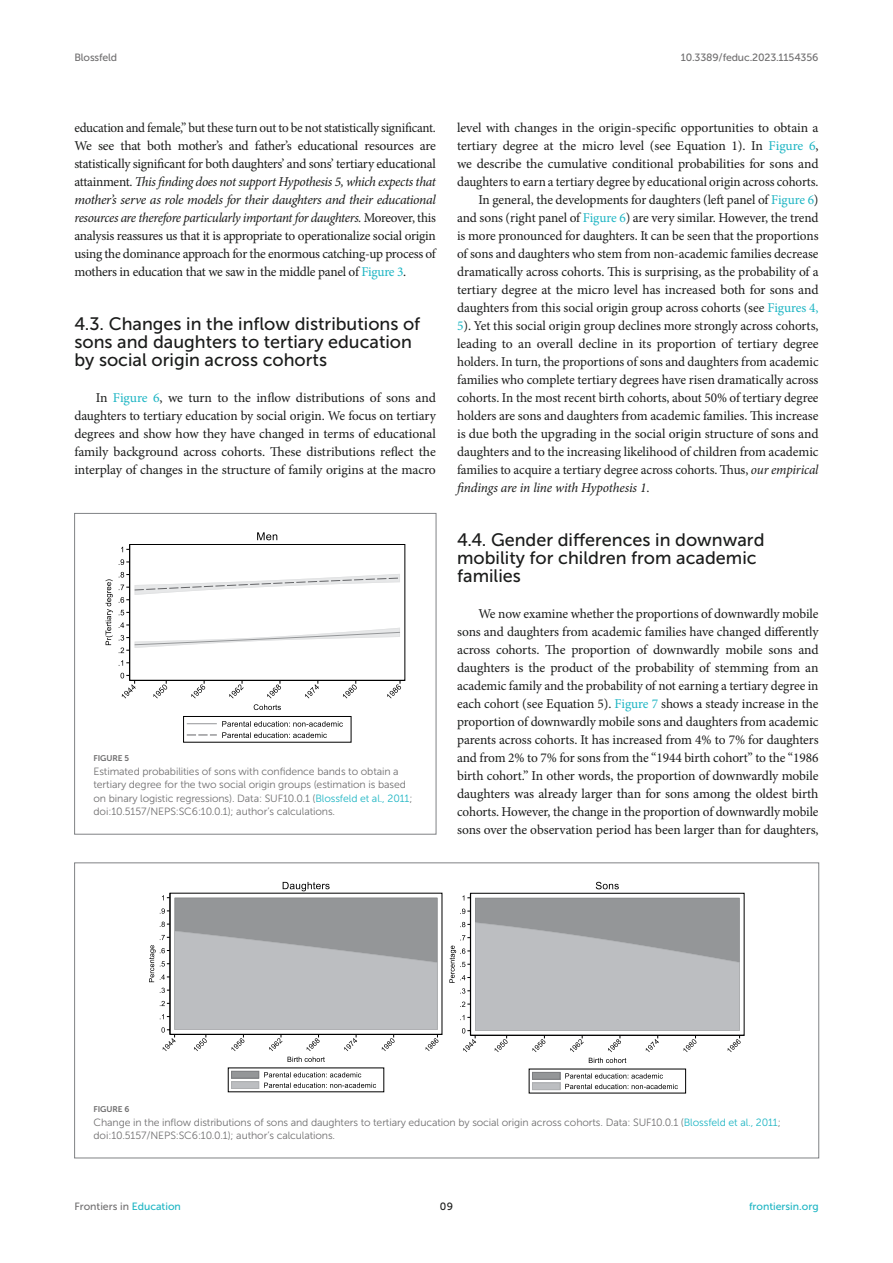
<style>
.page{position:relative;width:893px;height:1263px;background:#fff}
.page>*{position:absolute;margin:0;border:0;box-sizing:border-box;transform-origin:0 0}
.HEAD_2{font:18px/18px "Museo Sans 500";color:#1b1c1b}
.TEXT{font:13.5px/18px "Minion Pro";letter-spacing:-.015em;color:#1b1c1b;text-align:justify}
.TEXT_FLUSH{font:13.5px/18px "Minion Pro";letter-spacing:-.005em;color:#1b1c1b;text-align:justify}
.FIG_LEG{font:10.5px/13.5px "Museo Sans 300";letter-spacing:-.01em;color:#706f70}
.t1{font:10.5px "Museo Sans 500";letter-spacing:-.015em;color:#706f70}
.t2{font:10.5px "Museo Sans 500";color:#1db5c3}
.t3{font:10.5px "Museo Sans 500";color:#1b1c1b}
.FIG_HD{font:8.25px "Museo Sans 700";letter-spacing:-.01em;color:#706f70}
.s1{font-style:italic}
.s2{color:#1db5c3}
</style>
<div class="page">
<div style="left:129px;top:544px;width:276px;height:136px;border:1px solid #000"></div>
<hr style="left:129px;top:544px;width:1px;height:136px;background:#000">
<svg style="left:119px;top:660px;width:10px;height:6px"></svg>
<svg style="left:119px;top:622px;width:281px;height:31px"></svg>
<svg style="left:119px;top:610px;width:10px;height:5px"></svg>
<svg style="left:119px;top:572px;width:281px;height:31px"></svg>
<svg style="left:119px;top:559px;width:10px;height:6px"></svg>
<svg style="left:121px;top:547px;width:8px;height:5px"></svg>
<svg style="left:105px;top:579px;width:8px;height:66px"></svg>
<hr style="left:130px;top:680px;width:275px;height:1px;background:#000">
<svg style="left:121px;top:673px;width:15px;height:25px"></svg>
<svg style="left:153px;top:681px;width:14px;height:17px"></svg>
<svg style="left:191px;top:681px;width:14px;height:17px"></svg>
<svg style="left:229px;top:681px;width:15px;height:17px"></svg>
<svg style="left:267px;top:681px;width:14px;height:17px"></svg>
<svg style="left:305px;top:681px;width:14px;height:17px"></svg>
<svg style="left:343px;top:681px;width:14px;height:17px"></svg>
<svg style="left:387px;top:681px;width:14px;height:17px"></svg>
<svg style="left:254px;top:704px;width:27px;height:6px"></svg>
<div style="left:183px;top:716px;width:168px;height:26px;border:1px solid #000"></div>
<svg style="left:187px;top:721px;width:156px;height:17px"></svg>
<svg style="left:257px;top:532px;width:20px;height:8px"></svg>
<div style="left:74px;top:513px;width:362px;height:321px;border:1px solid #808285"></div>
<hr style="left:170px;top:1034px;width:272px;height:1px;background:#000">
<svg style="left:288px;top:1057px;width:37px;height:5px"></svg>
<div style="left:231px;top:1071px;width:28px;height:7px;background:#949698"></div>
<div style="left:231px;top:1071px;width:28px;height:7px;border:1px solid #7c7d80"></div>
<div style="left:231px;top:1081px;width:28px;height:8px;background:#bcbec1"></div>
<div style="left:231px;top:1081px;width:28px;height:8px;border:1px solid #adafb1"></div>
<svg style="left:264px;top:1072px;width:97px;height:5px"></svg>
<svg style="left:264px;top:1083px;width:112px;height:5px"></svg>
<svg style="left:149px;top:882px;width:289px;height:169px"></svg>
<div style="left:470px;top:893px;width:274px;height:142px;border:1px solid #000"></div>
<hr style="left:470px;top:893px;width:1px;height:142px;background:#000">
<hr style="left:470px;top:1035px;width:274px;height:1px;background:#000">
<svg style="left:449px;top:895px;width:292px;height:157px"></svg>
<svg style="left:589px;top:1058px;width:37px;height:5px"></svg>
<div style="left:532px;top:1072px;width:28px;height:7px;background:#949698"></div>
<div style="left:532px;top:1072px;width:28px;height:7px;border:1px solid #7c7d80"></div>
<div style="left:532px;top:1082px;width:28px;height:8px;background:#bcbec1"></div>
<div style="left:532px;top:1082px;width:28px;height:8px;border:1px solid #adafb1"></div>
<svg style="left:565px;top:1073px;width:98px;height:5px"></svg>
<svg style="left:565px;top:1084px;width:113px;height:5px"></svg>
<svg style="left:596px;top:882px;width:23px;height:7px"></svg>
<p class="t1" style="left:74px;top:51px;width:44px">Blossfeld</p>
<p class="t1" style="left:681px;top:51px;width:139px">10.3389/feduc.2023.1154356</p>
<p class="TEXT" style="left:74px;top:119px;width:363px">education and female,” but these turn out to be not statistically significant.<br>We see that both mother’s and father’s educational resources are statistically significant for both daughters’ and sons’ tertiary educational attainment. <span class="s1">This finding does not support Hypothesis 5, which expects that mother’s serve as role models for their daughters and their educational resources are therefore particularly important for daughters.</span> Moreover, this analysis reassures us that it is appropriate to operationalize social origin using the dominance approach for the enormous catching-up process of mothers in education that we saw in the middle panel of <span class="s2">Figure 3</span>.</p>
<p class="HEAD_2" style="left:74px;top:315px;width:347px">4.3. Changes in the inflow distributions of sons and daughters to tertiary education by social origin across cohorts</p>
<p class="TEXT_FLUSH" style="left:74px;top:389px;width:363px;text-indent:21px">In <span class="s2">Figure 6</span>, we turn to the inflow distributions of sons and daughters to tertiary education by social origin. We focus on tertiary degrees and show how they have changed in terms of educational family background across cohorts. These distributions reflect the interplay of changes in the structure of family origins at the macro</p>
<p class="FIG_HD" style="left:94px;top:754px;width:37px">FIGURE 5</p>
<p class="FIG_LEG" style="left:94px;top:764px;width:320px">Estimated probabilities of sons with confidence bands to obtain a tertiary degree for the two social origin groups (estimation is based on binary logistic regressions). Data: SUF10.0.1 (<span class="s2">Blossfeld et al., 2011</span>; doi:10.5157/NEPS:SC6:10.0.1); author’s calculations.</p>
<p class="TEXT_FLUSH" style="left:457px;top:119px;width:363px">level with changes in the origin-specific opportunities to obtain a tertiary degree at the micro level (see Equation 1). In <span class="s2">Figure 6</span>, we describe the cumulative conditional probabilities for sons and daughters to earn a tertiary degree by educational origin across cohorts.</p>
<p class="TEXT" style="left:457px;top:191px;width:363px;text-indent:21px">In general, the developments for daughters (left panel of <span class="s2">Figure 6</span>) and sons (right panel of <span class="s2">Figure 6</span>) are very similar. However, the trend is more pronounced for daughters. It can be seen that the proportions of sons and daughters who stem from non-academic families decrease dramatically across cohorts. This is surprising, as the probability of a tertiary degree at the micro level has increased both for sons and daughters from this social origin group across cohorts (see <span class="s2">Figures 4, 5</span>). Yet this social origin group declines more strongly across cohorts, leading to an overall decline in its proportion of tertiary degree holders. In turn, the proportions of sons and daughters from academic families who complete tertiary degrees have risen dramatically across cohorts. In the most recent birth cohorts, about 50% of tertiary degree holders are sons and daughters from academic families. This increase is due both the upgrading in the social origin structure of sons and daughters and to the increasing likelihood of children from academic families to acquire a tertiary degree across cohorts. Thus, <span class="s1">our empirical findings are in line with Hypothesis 1</span>.</p>
<p class="HEAD_2" style="left:457px;top:531px;width:309px">4.4. Gender differences in downward mobility for children from academic families</p>
<p class="TEXT_FLUSH" style="left:457px;top:605px;width:363px;text-indent:21px">We now examine whether the proportions of downwardly mobile sons and daughters from academic families have changed differently across cohorts. The proportion of downwardly mobile sons and daughters is the product of the probability of stemming from an academic family and the probability of not earning a tertiary degree in each cohort (see Equation 5). <span class="s2">Figure 7</span> shows a steady increase in the proportion of downwardly mobile sons and daughters from academic parents across cohorts. It has increased from 4% to 7% for daughters and from 2% to 7% for sons from the “1944 birth cohort” to the “1986 birth cohort.” In other words, the proportion of downwardly mobile daughters was already larger than for sons among the oldest birth cohorts. However, the change in the proportion of downwardly mobile sons over the observation period has been larger than for daughters,</p>
<p class="FIG_HD" style="left:94px;top:1104px;width:37px">FIGURE 6</p>
<p class="FIG_LEG" style="left:94px;top:1115px;width:689px">Change in the inflow distributions of sons and daughters to tertiary education by social origin across cohorts. Data: SUF10.0.1 (<span class="s2">Blossfeld et al., 2011</span>; doi:10.5157/NEPS:SC6:10.0.1); author’s calculations.</p>
<p class="t1" style="left:74px;top:1200px;width:108px">Frontiers in <span class="s2">Education</span></p>
<p class="t3" style="left:440px;top:1200px;width:15px">09</p>
<p class="t2" style="left:749px;top:1200px;width:71px">frontiersin.org</p>
</div>
